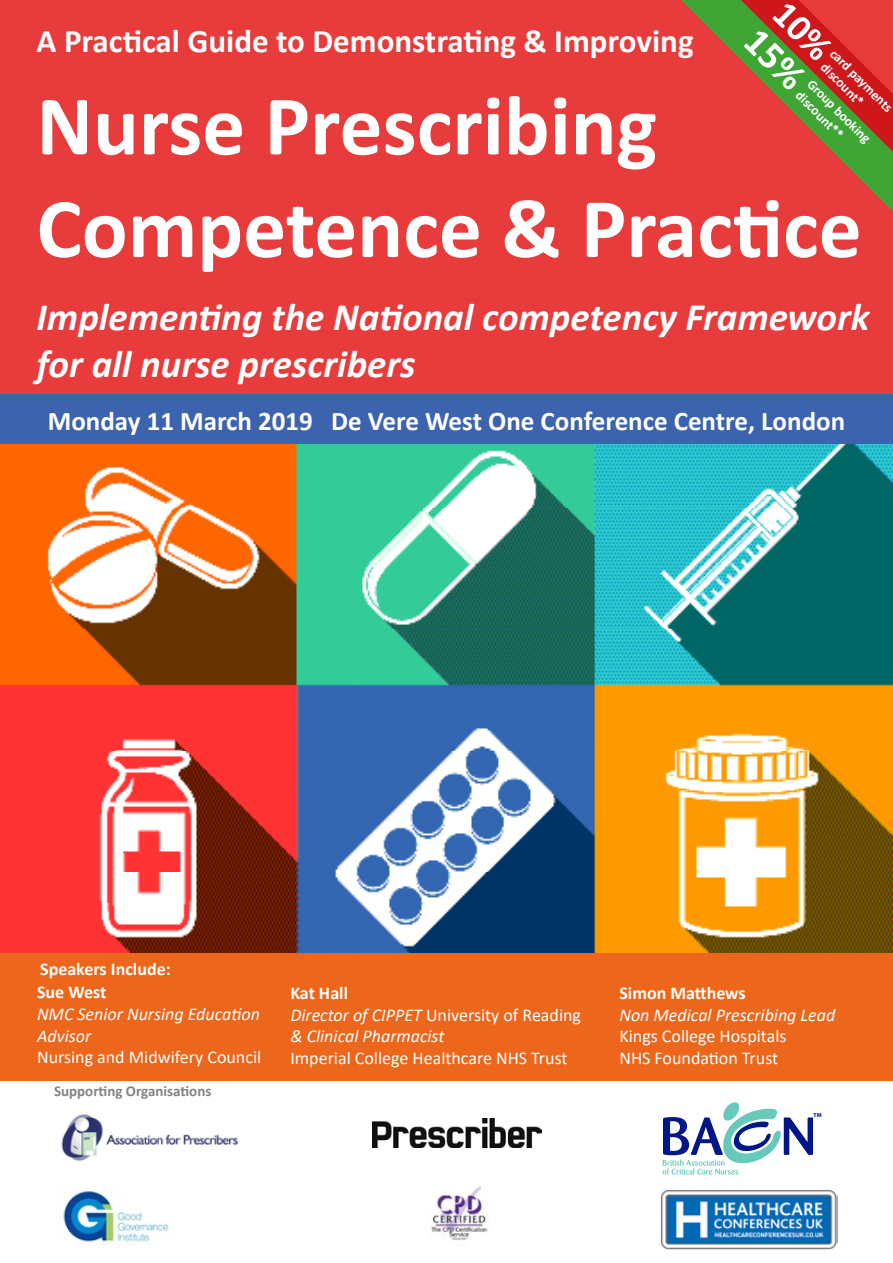
<style>
.page{position:relative;width:893px;height:1263px;background:#fff}
.page>*{position:absolute;margin:0;border:0;box-sizing:border-box;transform-origin:0 0}
.t1{font:700 85.5px/102.6px "Calibri";color:#fff}
.t2{font:italic 700 39px/46.8px "Calibri";color:#fff}
.t3{font:700 33px "Calibri";color:#fff}
.t4{font:700 27px "Calibri";color:#fff}
.t5{font:italic 18px/21.6px "Calibri";color:#fff}
.t6{font:18px/21.6px "Calibri";color:#fff}
.t7{font:700 18px/23.4px "Calibri";color:#fff}
.t8{font:700 15px "Calibri";color:#838382}
.t9{font:700 13.5px/16.2px "Calibri";color:#fff}
.t10{font:700 5.85px "Myriad Pro";color:#001689}
.s1{font-weight:700;font-style:normal}
.s2{font-style:normal}
</style>
<div class="page">
<img style="left:0;top:443px;width:893px;height:511px">
<div style="left:0;top:954px;width:893px;height:127px;background:#ec671c"></div>
<img style="left:63px;top:1189px;width:106px;height:54px">
<img style="left:661px;top:1189px;width:176px;height:61px">
<img style="left:430px;top:1186px;width:58px;height:55px">
<div style="left:0;top:0;width:893px;height:407px;background:#e83b3b"></div>
<img style="left:373px;top:1118px;width:169px;height:29px">
<img style="left:61px;top:1114px;width:177px;height:47px">
<div style="left:0;top:394px;width:893px;height:49px;background:#3c63ad"></div>
<svg style="left:662px;top:1102px;width:151px;height:73px"></svg>
<svg style="left:681px;top:0;width:212px;height:212px"></svg>
<h3 class="t3" style="left:37px;top:17px;width:659px">A Practical Guide to Demonstrating &amp; Improving</h3>
<h1 class="t1" style="left:37px;top:73px;width:827px">Nurse Prescribing<br>Competence &amp; Practice</h1>
<h2 class="t2" style="left:37px;top:293px;width:835px">Implementing the National competency Framework for all nurse prescribers</h2>
<p class="t9" style="left:838px;top:45px;width:84px;rotate:45deg">card payments discount*</p>
<p class="t9" style="left:815px;top:76px;width:85px;rotate:45deg">Group booking discount**</p>
<h3 class="t4" style="left:48px;top:401px;width:799px">Monday 11 March 2019 De Vere West One Conference Centre, London</h3>
<p class="t7" style="left:37px;top:957px;width:135px">Speakers Include:<br>Sue West</p>
<p class="t5" style="left:37px;top:1002px;width:224px">NMC Senior Nursing Education<br>Advisor</p>
<p class="t6" style="left:37px;top:1046px;width:226px">Nursing and Midwifery Council</p>
<p class="t8" style="left:54px;top:1080px;width:159px">Supporting Organisations</p>
<p class="t5" style="left:290px;top:981px;width:292px"><span class="s1">Kat Hall<br></span>Director of CIPPET <span class="s2">University of Reading </span>&amp; Clinical Pharmacist</p>
<p class="t6" style="left:290px;top:1046px;width:279px">Imperial College Healthcare NHS Trust</p>
<p class="t7" style="left:619px;top:981px;width:128px">Simon Matthews</p>
<p class="t5" style="left:619px;top:1003px;width:217px">Non Medical Prescribing Lead</p>
<p class="t6" style="left:619px;top:1025px;width:169px">Kings College Hospitals<br>NHS Foundation Trust</p>
<p class="t10" style="left:814px;top:1112px;width:10px">TM</p>
</div>
